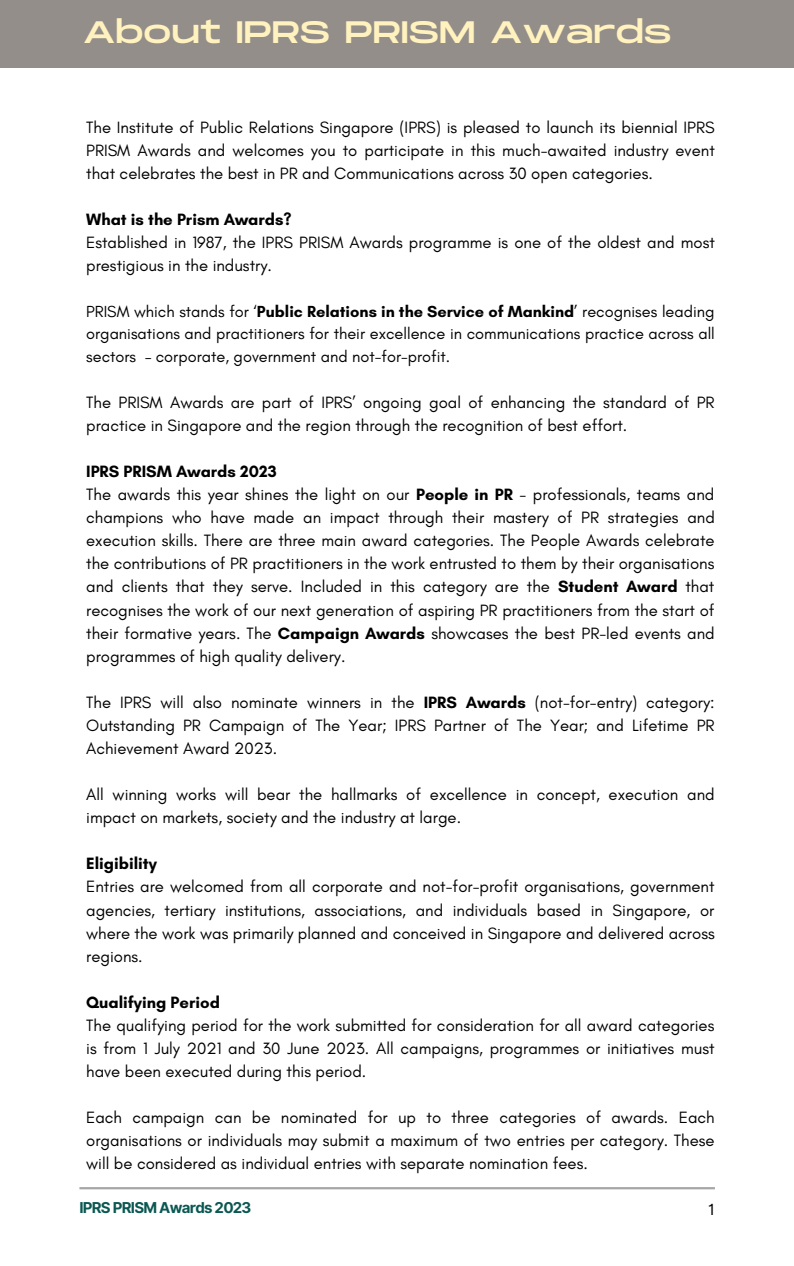
<style>
.page{position:relative;width:794px;height:1266px;background:#fff}
.page>*{position:absolute;margin:0;border:0;box-sizing:border-box;transform-origin:0 0}
.t1{font:30.97px "Monument Extended";color:#fff2be}
.t2{font:16.65px/23.1px "Glacial Indifference";color:#000;text-align:justify}
.t3{font:700 16.65px "Glacial Indifference";color:#000}
.t4{font:16.35px/22.5px "Glacial Indifference";color:#000;text-align:justify}
.t5{font:15.38px "Inter";color:#000}
.t6{font:700 15px "Inter";letter-spacing:-.05em;color:#0b5852}
.s1{font-weight:700}
</style>
<div class="page">
<div style="left:0;top:0;width:793px;height:68px;background:#938e89"></div>
<hr style="left:79px;top:1187px;width:635px;height:2px;background:#a6a6a6">
<p class="t1" style="left:83px;top:15px;width:589px">About IPRS PRISM Awards</p>
<p class="t2" style="left:86px;top:115px;width:629px">The Institute of Public Relations Singapore (IPRS) is pleased to launch its biennial IPRS PRISM Awards and welcomes you to participate in this much-awaited industry event that celebrates the best in PR and Communications across 30 open categories.</p>
<p class="t3" style="left:86px;top:209px;width:207px">What is the Prism Awards?</p>
<p class="t2" style="left:86px;top:230px;width:630px">Established in 1987, the IPRS PRISM Awards programme is one of the oldest and most prestigious in the industry.</p>
<p class="t4" style="left:86px;top:300px;width:630px">PRISM which stands for ‘<span class="s1">Public Relations in the Service of Mankind</span>’ recognises leading organisations and practitioners for their excellence in communications practice across all sectors – corporate, government and not-for-profit.</p>
<p class="t2" style="left:86px;top:390px;width:629px">The PRISM Awards are part of IPRS’ ongoing goal of enhancing the standard of PR practice in Singapore and the region through the recognition of best effort.</p>
<p class="t3" style="left:86px;top:461px;width:192px">IPRS PRISM Awards 2023</p>
<p class="t2" style="left:86px;top:483px;width:630px">The awards this year shines the light on our <span class="s1">People in PR</span> - professionals, teams and champions who have made an impact through their mastery of PR strategies and execution skills. There are three main award categories. The People Awards celebrate the contributions of PR practitioners in the work entrusted to them by their organisations and clients that they serve. Included in this category are the <span class="s1">Student Award</span> that recognises the work of our next generation of aspiring PR practitioners from the start of their formative years. The <span class="s1">Campaign Awards</span> showcases the best PR-led events and programmes of high quality delivery.</p>
<p class="t2" style="left:86px;top:690px;width:629px">The IPRS will also nominate winners in the <span class="s1">IPRS Awards</span> (not-for-entry) category:<br>Outstanding PR Campaign of The Year; IPRS Partner of The Year; and Lifetime PR Achievement Award 2023.</p>
<p class="t2" style="left:86px;top:783px;width:629px">All winning works will bear the hallmarks of excellence in concept, execution and impact on markets, society and the industry at large.</p>
<p class="t3" style="left:86px;top:853px;width:72px">Eligibility</p>
<p class="t2" style="left:86px;top:875px;width:629px">Entries are welcomed from all corporate and not-for-profit organisations, government agencies, tertiary institutions, associations, and individuals based in Singapore, or where the work was primarily planned and conceived in Singapore and delivered across regions.</p>
<p class="t3" style="left:86px;top:992px;width:135px">Qualifying Period</p>
<p class="t2" style="left:86px;top:1013px;width:629px">The qualifying period for the work submitted for consideration for all award categories is from 1 July 2021 and 30 June 2023. All campaigns, programmes or initiatives must have been executed during this period.</p>
<p class="t2" style="left:86px;top:1106px;width:629px">Each campaign can be nominated for up to three categories of awards. Each organisations or individuals may submit a maximum of two entries per category. These will be considered as individual entries with separate nomination fees.</p>
<p class="t6" style="left:79px;top:1198px;width:173px">IPRS PRISM Awards 2023</p>
<p class="t5" style="left:707px;top:1200px;width:8px">1</p>
</div>
